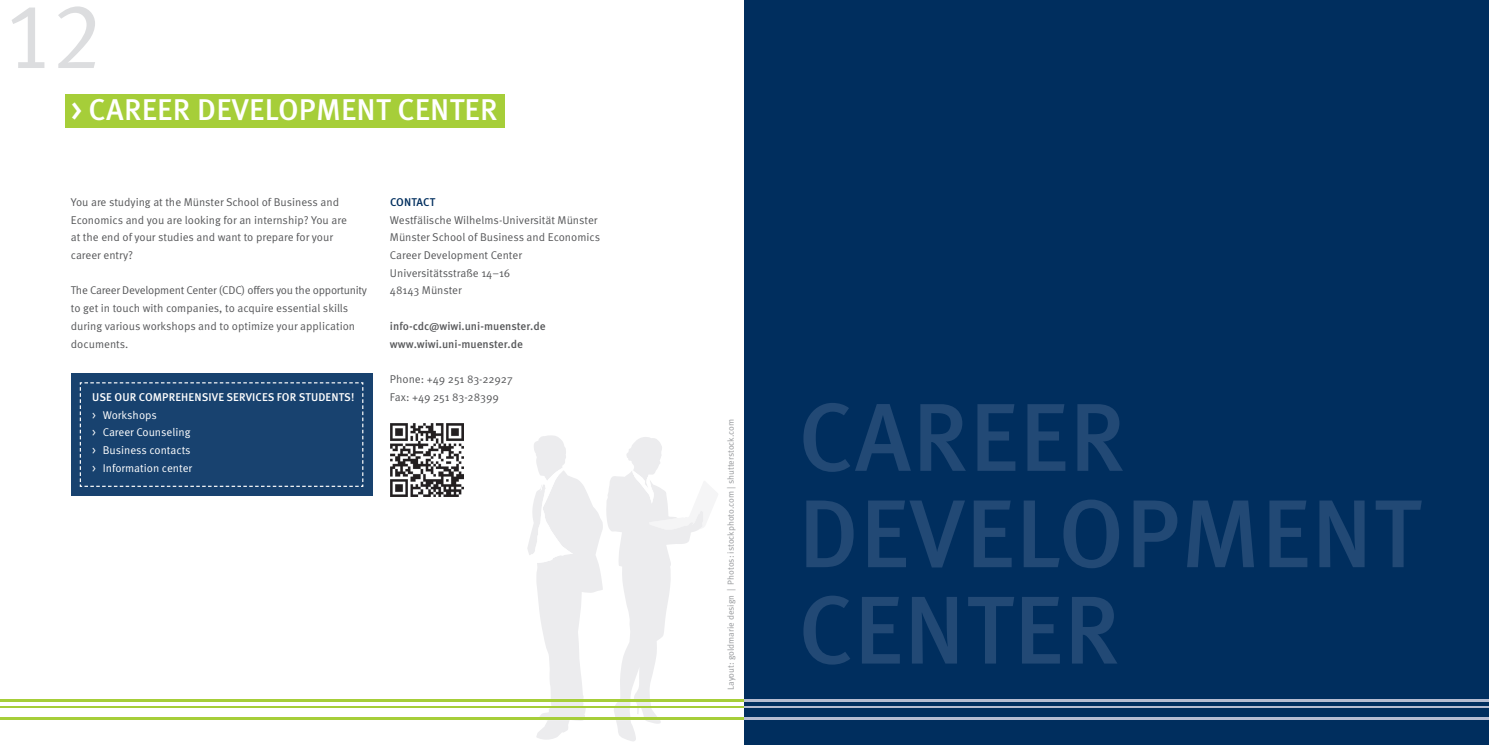
<style>
.page{position:relative;width:1489px;height:745px;background:#fff}
.page>*{position:absolute;margin:0;border:0;box-sizing:border-box;transform-origin:0 0}
.t1{font:500 96.25px/96.2px "Meta OT";letter-spacing:.01em;color:#224975}
.t2{font:92.5px "Meta Caps";color:#dcdddf}
.t3{font:500 30px "Meta OT";letter-spacing:.01em;color:#fff}
.t4{font:11.25px/17.8px "Meta OT";color:#57585a}
.t5{font:11.25px/17.8px "Meta OT";color:#fff}
.t6{font:500 11.25px/17.8px "Meta OT";color:#57585a}
.t7{font:500 11.25px "Meta OT";letter-spacing:.01em;color:#fff}
.t8{font:500 11.25px "Meta OT";letter-spacing:.005em;color:#002e5e}
.t9{font:8.75px "Meta OT";color:#97999c}
</style>
<div class="page">
<div style="left:744px;top:0;width:744px;height:744px;background:#002e5e"></div>
<svg style="left:527px;top:435px;width:191px;height:306px"></svg>
<div style="left:71px;top:373px;width:301px;height:122px;background:#18426f"></div>
<svg style="left:79px;top:382px;width:285px;height:105px"></svg>
<img style="left:390px;top:423px;width:73px;height:73px">
<div style="left:66px;top:94px;width:439px;height:34px;background:#a6ce39"></div>
<hr style="left:0;top:698px;width:744px;height:3px;background:#a6ce39">
<hr style="left:0;top:717px;width:744px;height:2px;background:#a6ce39">
<hr style="left:0;top:706px;width:744px;height:1px;background:#a6ce39">
<hr style="left:744px;top:698px;width:744px;height:3px;background:#b5bcd1">
<hr style="left:744px;top:717px;width:744px;height:2px;background:#b5bcd1">
<hr style="left:744px;top:706px;width:744px;height:1px;background:#b5bcd1">
<h2 class="t2" style="left:4px;top:-18px;width:100px">12</h2>
<h3 class="t3" style="left:71px;top:91px;width:428px">&gt; CAREER DEVELOPMENT CENTER</h3>
<p class="t4" style="left:71px;top:193px;width:277px">You are studying at the Münster School of Business and Economics and you are looking for an internship? You are at the end of your studies and want to prepare for your career entry?</p>
<p class="t4" style="left:71px;top:281px;width:298px">The Career Development Center (CDC) offers you the opportunity to get in touch with companies, to acquire essential skills during various workshops and to optimize your application documents.</p>
<p class="t7" style="left:92px;top:390px;width:263px">USE OUR COMPREHENSIVE SERVICES FOR STUDENTS!</p>
<p class="t5" style="left:92px;top:405px;width:101px">&gt; Workshops<br>&gt; Career Counseling &gt; Business contacts &gt; Information center</p>
<p class="t8" style="left:390px;top:195px;width:47px">CONTACT</p>
<p class="t4" style="left:390px;top:211px;width:212px">Westfälische Wilhelms-Universität Münster<br>Münster School of Business and Economics<br>Career Development Center<br>Universitätsstraße 14–16<br>48143 Münster</p>
<p class="t6" style="left:390px;top:317px;width:157px">info-cdc@wiwi.uni-muenster.de www.wiwi.uni-muenster.de</p>
<p class="t4" style="left:390px;top:370px;width:124px">Phone: +49 251 83-22927<br>Fax: +49 251 83-28399</p>
<p class="t9" style="left:725px;top:689px;width:272px;rotate:-90deg">Layout: goldmarie design | Photos: istockphoto.com | shutterstock.com</p>
<h1 class="t1" style="left:798px;top:390px;width:623px">CAREER<br>DEVELOPMENT<br>CENTER</h1>
</div>
